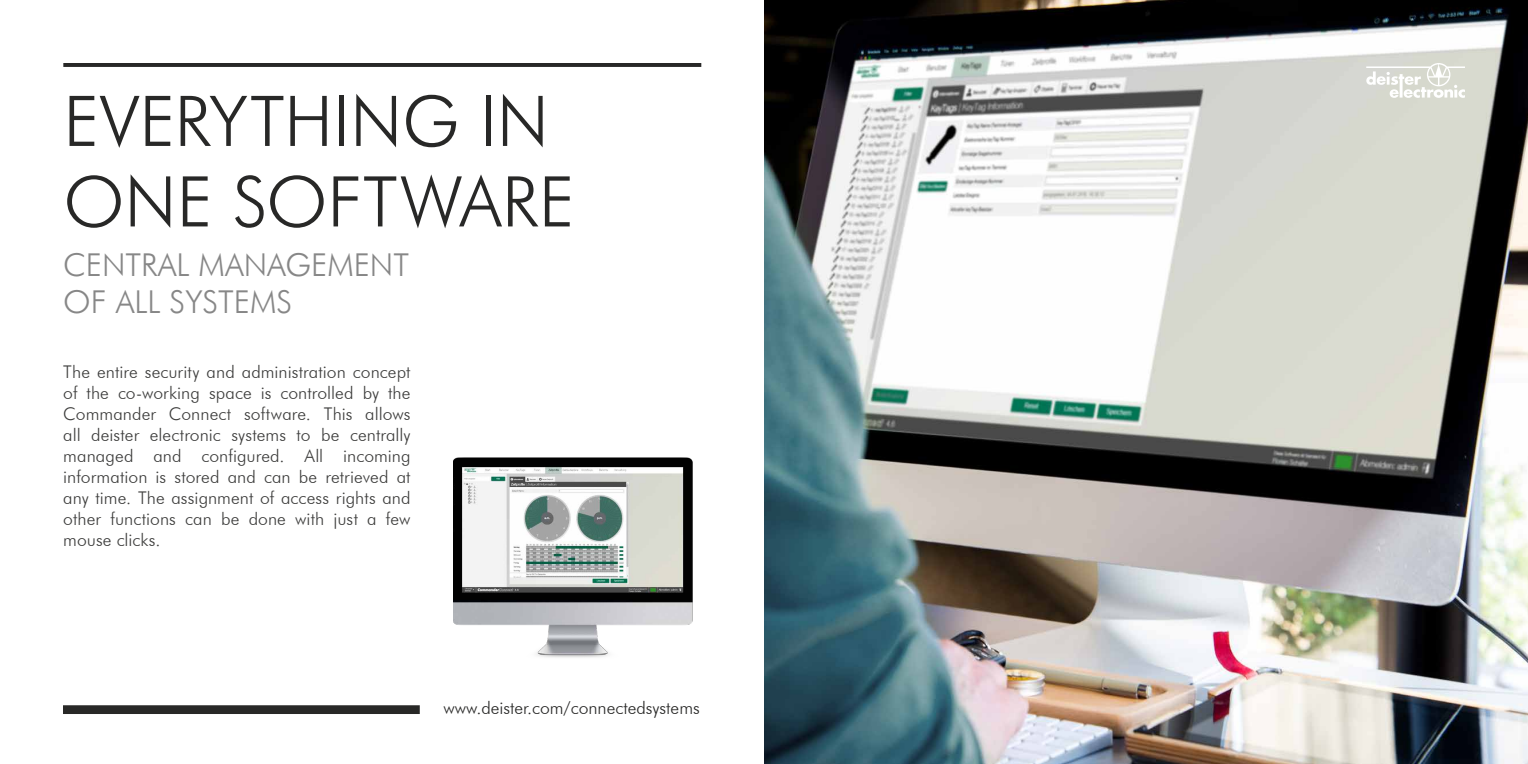
<style>
.page{position:relative;width:1528px;height:764px;background:#fff}
.page>*{position:absolute;margin:0;border:0;box-sizing:border-box;transform-origin:0 0}
.t1{font:300 70px/80.5px "Futura BT";color:#282827}
.t2{font:300 31.5px/36.8px "Futura BT";color:#878787}
.t3{font:300 17.5px/21px "Futura BT";letter-spacing:.005em;color:#3c3c3b;text-align:justify}
.t4{font:300 17.5px "Futura BT";color:#282827}
</style>
<div class="page">
<img style="left:764px;top:0;width:764px;height:764px">
<svg style="left:1366px;top:63px;width:99px;height:35px"></svg>
<hr style="left:63px;top:63px;width:638px;height:4px;background:#282827">
<img style="left:454px;top:458px;width:239px;height:200px">
<div style="left:63px;top:705px;width:357px;height:9px;background:#282827"></div>
<h1 class="t1" style="left:63px;top:80px;width:513px">EVERYTHING IN<br>ONE SOFTWARE</h1>
<h2 class="t2" style="left:63px;top:246px;width:347px">CENTRAL MANAGEMENT<br>OF ALL SYSTEMS</h2>
<p class="t3" style="left:63px;top:361px;width:349px">The entire security and administration concept of the co-working space is controlled by the Commander Connect software. This allows all deister electronic systems to be centrally managed and configured. All incoming information is stored and can be retrieved at any time. The assignment of access rights and other functions can be done with just a few mouse clicks.</p>
<p class="t4" style="left:444px;top:697px;width:258px">www.deister.com/connectedsystems</p>
</div>
